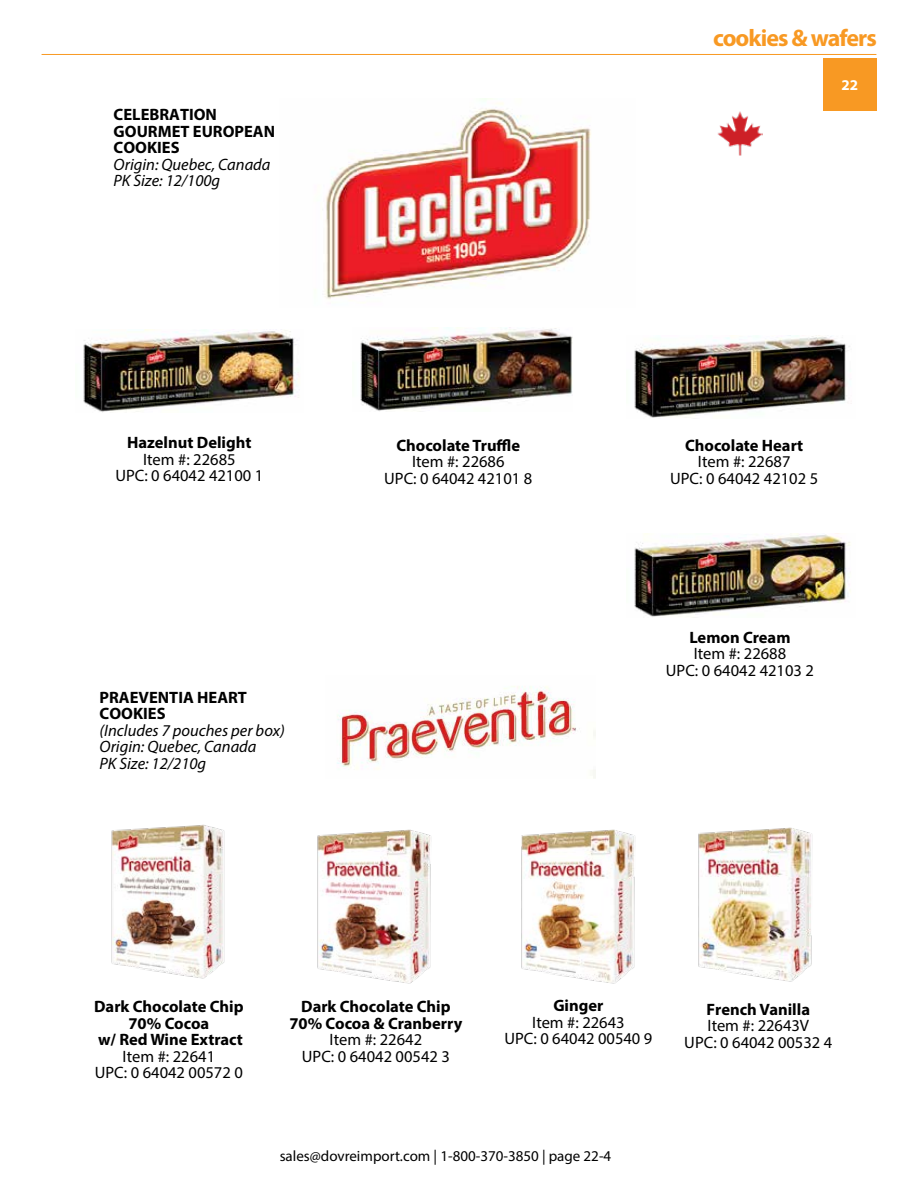
<style>
.page{position:relative;width:918px;height:1188px;background:#fff}
.page>*{position:absolute;margin:0;border:0;box-sizing:border-box;transform-origin:0 0}
.t1{font:700 24px "Myriad Pro";letter-spacing:-.04em;color:#f89923}
.t2{font:16.5px/16.5px "Myriad Pro";color:#000;text-align:center}
.t3{font:700 16.5px/16.5px "Myriad Pro";color:#000}
.t4{font:italic 16.5px/16.5px "Myriad Pro";color:#000}
.t5{font:15px "Myriad Pro";color:#000}
.t6{font:700 15px "Myriad Pro";color:#fff}
</style>
<div class="page">
<hr style="left:42px;top:54px;width:834px;height:1px;background:#f89923">
<div style="left:823px;top:58px;width:54px;height:52px;background:#f89923"></div>
<img style="left:111px;top:824px;width:114px;height:155px">
<img style="left:317px;top:829px;width:114px;height:155px">
<img style="left:521px;top:829px;width:115px;height:155px">
<img style="left:698px;top:827px;width:115px;height:155px">
<img style="left:337px;top:686px;width:258px;height:92px">
<img style="left:83px;top:329px;width:217px;height:83px">
<img style="left:360px;top:328px;width:213px;height:83px">
<img style="left:634px;top:335px;width:216px;height:83px">
<img style="left:634px;top:534px;width:217px;height:83px">
<img style="left:717px;top:111px;width:46px;height:45px">
<img style="left:324px;top:98px;width:267px;height:202px">
<p class="t3" style="left:114px;top:106px;width:163px">CELEBRATION<br>GOURMET EUROPEAN<br>COOKIES</p>
<p class="t4" style="left:114px;top:156px;width:158px">Origin: Quebec, Canada<br>PK Size: 12/100g</p>
<h1 class="t1" style="left:713px;top:22px;width:165px">cookies &amp; wafers</h1>
<p class="t6" style="left:841px;top:75px;width:18px">22</p>
<p class="t3" style="left:127px;top:434px;width:126px">Hazelnut Delight</p>
<p class="t2" style="left:115px;top:451px;width:150px">Item #: 22685<br>UPC: 0 64042 42100 1</p>
<p class="t3" style="left:100px;top:689px;width:149px">PRAEVENTIA HEART<br>COOKIES</p>
<p class="t4" style="left:100px;top:722px;width:187px">(Includes 7 pouches per box)<br>Origin: Quebec, Canada<br>PK Size: 12/210g</p>
<p class="t3" style="left:396px;top:436px;width:125px">Chocolate Truffle</p>
<p class="t2" style="left:384px;top:453px;width:150px">Item #: 22686<br>UPC: 0 64042 42101 8</p>
<p class="t3" style="left:685px;top:436px;width:120px">Chocolate Heart</p>
<p class="t2" style="left:670px;top:453px;width:150px">Item #: 22687<br>UPC: 0 64042 42102 5</p>
<p class="t3" style="left:689px;top:628px;width:103px">Lemon Cream</p>
<p class="t2" style="left:666px;top:645px;width:150px">Item #: 22688<br>UPC: 0 64042 42103 2</p>
<p class="t3" style="left:94px;top:998px;width:151px;text-align:center">Dark Chocolate Chip<br>70% Cocoa<br>w/ Red Wine Extract</p>
<p class="t2" style="left:95px;top:1048px;width:150px">Item #: 22641<br>UPC: 0 64042 00572 0</p>
<p class="t3" style="left:289px;top:998px;width:174px;text-align:center">Dark Chocolate Chip<br>70% Cocoa &amp; Cranberry</p>
<p class="t2" style="left:302px;top:1031px;width:150px">Item #: 22642<br>UPC: 0 64042 00542 3</p>
<p class="t3" style="left:553px;top:997px;width:52px">Ginger</p>
<p class="t2" style="left:504px;top:1014px;width:150px">Item #: 22643<br>UPC: 0 64042 00540 9</p>
<p class="t3" style="left:707px;top:1000px;width:105px">French Vanilla</p>
<p class="t2" style="left:684px;top:1017px;width:150px">Item #: 22643V<br>UPC: 0 64042 00532 4</p>
<p class="t5" style="left:280px;top:1147px;width:333px">sales@dovreimport.com | 1-800-370-3850 | page 22-4</p>
</div>
